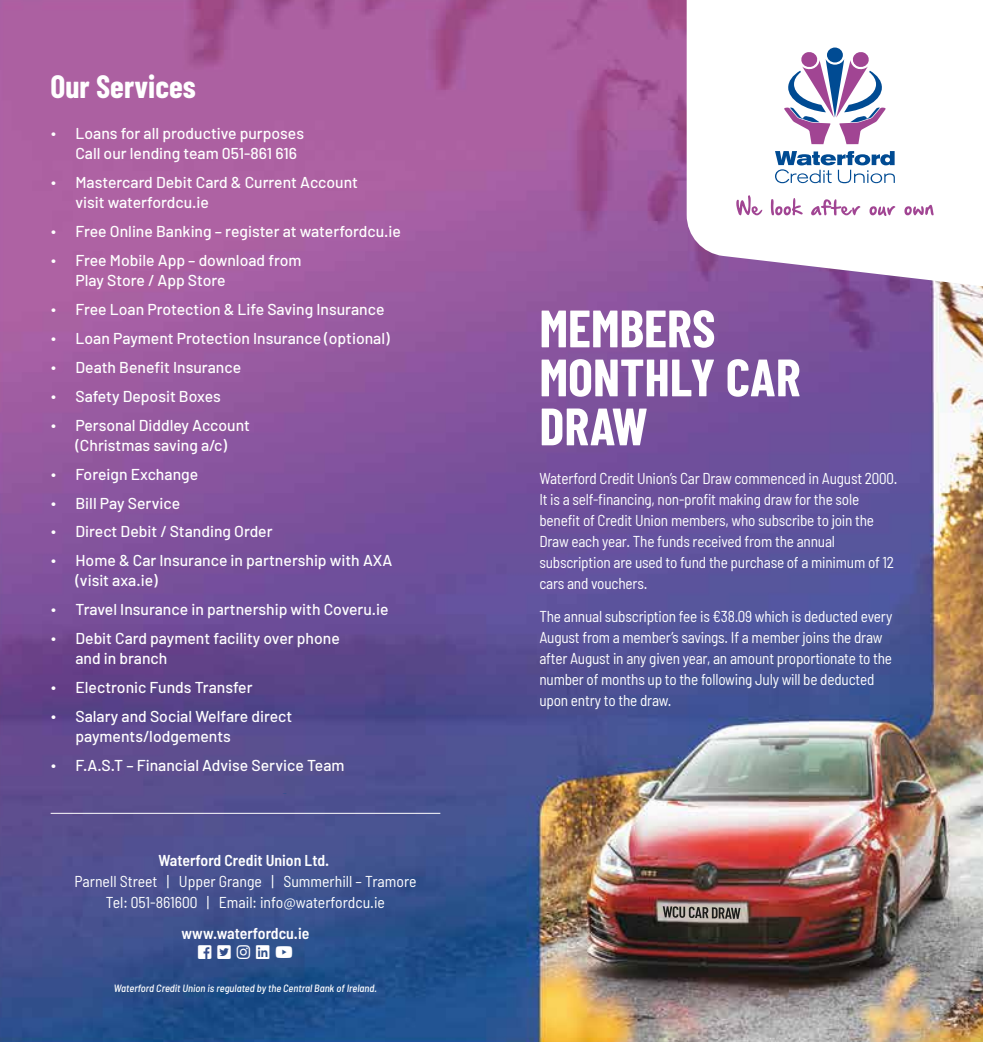
<style>
.page{position:relative;width:983px;height:1042px;background:#fff}
.page>*{position:absolute;margin:0;border:0;box-sizing:border-box;transform-origin:0 0}
.t1{font:700 52.5px/49px "Barlow Condensed";color:#fff}
.t2{font:700 31.5px "Barlow Condensed";color:#fff}
.t3{font:500 15.75px/28.9px "Barlow";color:#fff}
.t4{font:semi-condensed 15.75px/21px "Barlow";letter-spacing:-.015em;color:#fff}
.t5{font:600 semi-condensed 15.75px "Barlow";color:#fff}
.t6{font:italic 500 semi-condensed 10.5px "Barlow";color:#fff}
</style>
<div class="page">
<img style="left:0;top:0;width:982px;height:1042px">
<svg style="left:686px;top:0;width:296px;height:287px"></svg>
<svg style="left:774px;top:151px;width:120px;height:32px"></svg>
<div style="left:826px;top:48px;width:16px;height:14px;background:#004b93;border-radius:50%"></div>
<svg style="left:784px;top:51px;width:101px;height:93px"></svg>
<svg style="left:736px;top:195px;width:26px;height:20px"></svg>
<svg style="left:770px;top:198px;width:32px;height:17px"></svg>
<svg style="left:810px;top:199px;width:50px;height:16px"></svg>
<svg style="left:869px;top:206px;width:26px;height:10px"></svg>
<svg style="left:904px;top:205px;width:29px;height:10px"></svg>
<hr style="left:51px;top:813px;width:389px;height:1px;background:#fff">
<svg style="left:662px;top:906px;width:78px;height:13px"></svg>
<svg style="left:198px;top:945px;width:13px;height:14px"></svg>
<svg style="left:217px;top:945px;width:14px;height:14px"></svg>
<svg style="left:237px;top:945px;width:13px;height:14px"></svg>
<svg style="left:256px;top:945px;width:13px;height:14px"></svg>
<svg style="left:276px;top:946px;width:16px;height:12px"></svg>
<h2 class="t2" style="left:51px;top:67px;width:147px">Our Services</h2>
<p class="t3" style="left:75px;top:123px;width:230px;line-height:20.1px;text-indent:-24px">∙ Loans for all productive purposes<br>Call our lending team 051-861 616</p>
<p class="t3" style="left:75px;top:172px;width:284px;line-height:20.1px;text-indent:-24px">∙ Mastercard Debit Card &amp; Current Account visit waterfordcu.ie</p>
<p class="t3" style="left:51px;top:217px;width:351px">∙ Free Online Banking – register at waterfordcu.ie ∙ Free Mobile App – download from</p>
<p class="t3" style="left:51px;top:266px;width:340px;text-indent:24px">Play Store / App Store<br>∙ Free Loan Protection &amp; Life Saving Insurance ∙ Loan Payment Protection Insurance (optional) ∙ Death Benefit Insurance<br>∙ Safety Deposit Boxes<br>∙ Personal Diddley Account</p>
<p class="t3" style="left:51px;top:430px;width:342px;text-indent:24px">(Christmas saving a/c)<br>∙ Foreign Exchange<br>∙ Bill Pay Service<br>∙ Direct Debit / Standing Order<br>∙ Home &amp; Car Insurance in partnership with AXA</p>
<p class="t3" style="left:51px;top:566px;width:339px;text-indent:24px">(visit axa.ie)<br>∙ Travel Insurance in partnership with Coveru.ie ∙ Debit Card payment facility over phone</p>
<p class="t3" style="left:51px;top:644px;width:242px;text-indent:24px">and in branch<br>∙ Electronic Funds Transfer<br>∙ Salary and Social Welfare direct</p>
<p class="t3" style="left:51px;top:722px;width:295px;text-indent:24px">payments/lodgements<br>∙ F.A.S.T – Financial Advise Service Team</p>
<p class="t5" style="left:158px;top:850px;width:172px">Waterford Credit Union Ltd.</p>
<p class="t4" style="left:74px;top:870px;width:343px;text-align:center">Parnell Street | Upper Grange | Summerhill – Tramore<br>Tel: 051-861600 | Email: info@waterfordcu.ie</p>
<p class="t5" style="left:181px;top:923px;width:129px">www.waterfordcu.ie</p>
<p class="t6" style="left:114px;top:982px;width:264px">Waterford Credit Union is regulated by the Central Bank of Ireland.</p>
<h1 class="t1" style="left:539px;top:303px;width:263px">MEMBERS<br>MONTHLY CAR<br>DRAW</h1>
<p class="t4" style="left:539px;top:467px;width:359px">Waterford Credit Union’s Car Draw commenced in August 2000.<br>It is a self-financing, non-profit making draw for the sole benefit of Credit Union members, who subscribe to join the Draw each year. The funds received from the annual subscription are used to fund the purchase of a minimum of 12 cars and vouchers.</p>
<p class="t4" style="left:539px;top:605px;width:354px">The annual subscription fee is €38.09 which is deducted every August from a member’s savings. If a member joins the draw after August in any given year, an amount proportionate to the number of months up to the following July will be deducted upon entry to the draw.</p>
</div>
